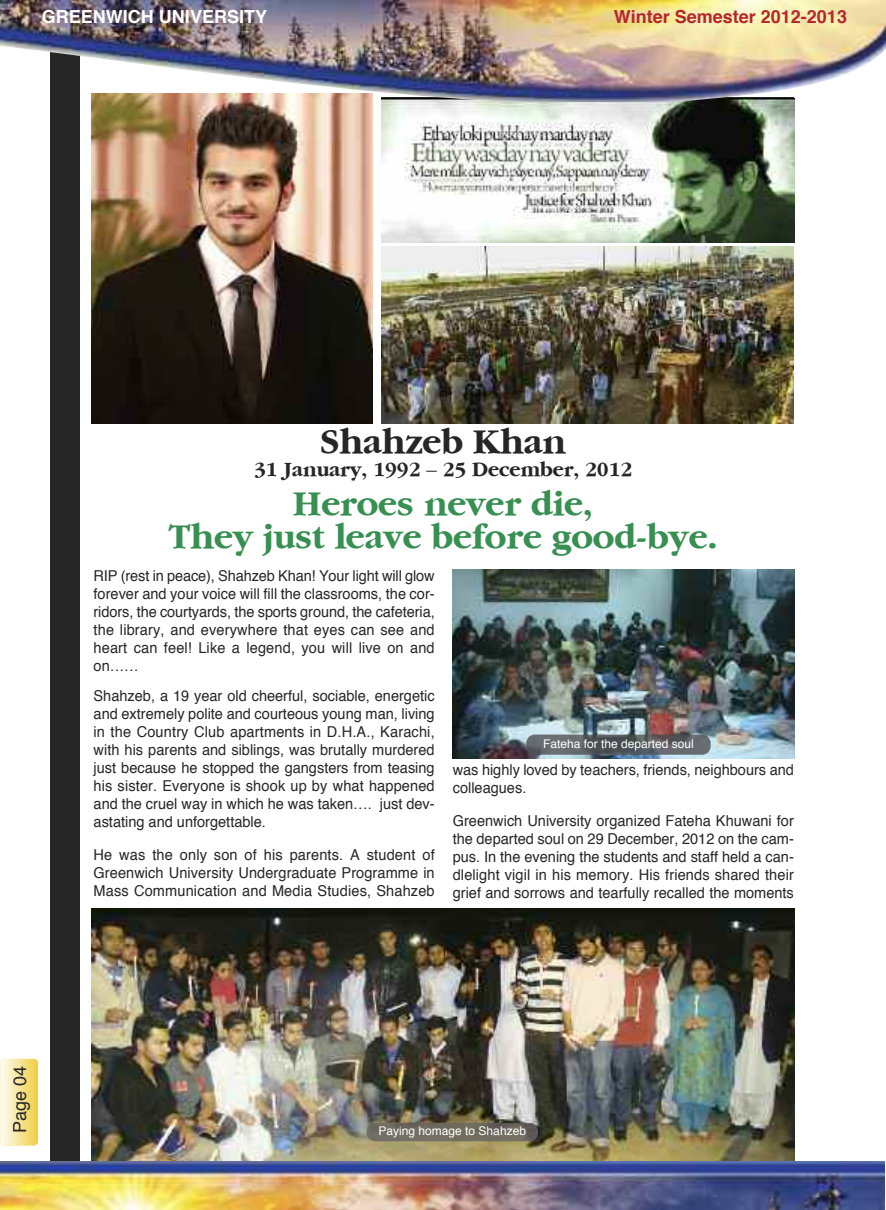
<style>
.page{position:relative;width:886px;height:1210px;background:#fff}
.page>*{position:absolute;margin:0;border:0;box-sizing:border-box;transform-origin:0 0}
.t1{font:700 36px/33px "Garamond";color:#388f52;text-align:center}
.t2{font:700 36px "Garamond";color:#272627}
.t3{font:700 21px "Garamond";color:#272627}
.t4{font:700 18px "Helvetica";color:#b5272e}
.t5{font:700 18px "Helvetica";color:#fff}
.t6{font:18px "Helvetica";color:#272627}
.t7{font:15px/18px "Helvetica";color:#272627;text-align:justify}
.t8{font:12px "Helvetica";color:#fff}
.s1{font-family:"Times";font-weight:400}
</style>
<div class="page">
<div style="left:50px;top:38px;width:30px;height:1130px;background:#272627"></div>
<img style="left:91px;top:102px;width:282px;height:322px">
<img style="left:381px;top:102px;width:413px;height:140px">
<img style="left:92px;top:909px;width:702px;height:252px">
<img style="left:0;top:0;width:886px;height:102px">
<img style="left:0;top:1161px;width:885px;height:48px">
<img style="left:366px;top:1123px;width:172px;height:18px">
<div style="left:0;top:1059px;width:38px;height:86px;background:linear-gradient(to right,#fffdf8,#efd145);border-radius:4px"></div>
<img style="left:452px;top:570px;width:342px;height:188px">
<img style="left:381px;top:247px;width:412px;height:176px">
<img style="left:526px;top:734px;width:184px;height:20px">
<p class="t5" style="left:42px;top:9px;width:227px">GREENWICH UNIVERSITY</p>
<p class="t4" style="left:614px;top:9px;width:235px">Winter Semester 2012-2013</p>
<h1 class="t2" style="left:320px;top:426px;width:247px">Shahzeb Khan</h1>
<h2 class="t3" style="left:254px;top:460px;width:380px">31 January, 1992 <span class="s1">–</span> 25 December, 2012</h2>
<h1 class="t1" style="left:169px;top:489px;width:550px">Heroes never die,<br>They just leave before good-bye.</h1>
<p class="t7" style="left:94px;top:568px;width:342px">RIP (rest in peace), Shahzeb Khan! Your light will glow forever and your voice will fill the classrooms, the cor&shy;ridors, the courtyards, the sports ground, the cafeteria, the library, and everywhere that eyes can see and heart can feel! Like a legend, you will live on and on……</p>
<p class="t7" style="left:94px;top:688px;width:342px">Shahzeb, a 19 year old cheerful, sociable, energetic and extremely polite and courteous young man, living in the Country Club apartments in D.H.A., Karachi, with his parents and siblings, was brutally murdered just because he stopped the gangsters from teasing his sister. Everyone is shook up by what happened and the cruel way in which he was taken…. just dev&shy;astating and unforgettable.</p>
<p class="t7" style="left:94px;top:847px;width:343px">He was the only son of his parents. A student of Greenwich University Undergraduate Programme in Mass Communication and Media Studies, Shahzeb</p>
<p class="t8" style="left:543px;top:739px;width:152px">Fateha for the departed soul</p>
<p class="t7" style="left:453px;top:761px;width:342px">was highly loved by teachers, friends, neighbours and colleagues.</p>
<p class="t7" style="left:453px;top:812px;width:342px">Greenwich University organized Fateha Khuwani for the departed soul on 29 December, 2012 on the cam&shy;pus. In the evening the students and staff held a can&shy;dlelight vigil in his memory. His friends shared their grief and sorrows and tearfully recalled the moments</p>
<p class="t6" style="left:12px;top:1133px;width:69px;rotate:-90deg">Page 04</p>
<p class="t8" style="left:378px;top:1126px;width:149px">Paying homage to Shahzeb</p>
</div>
